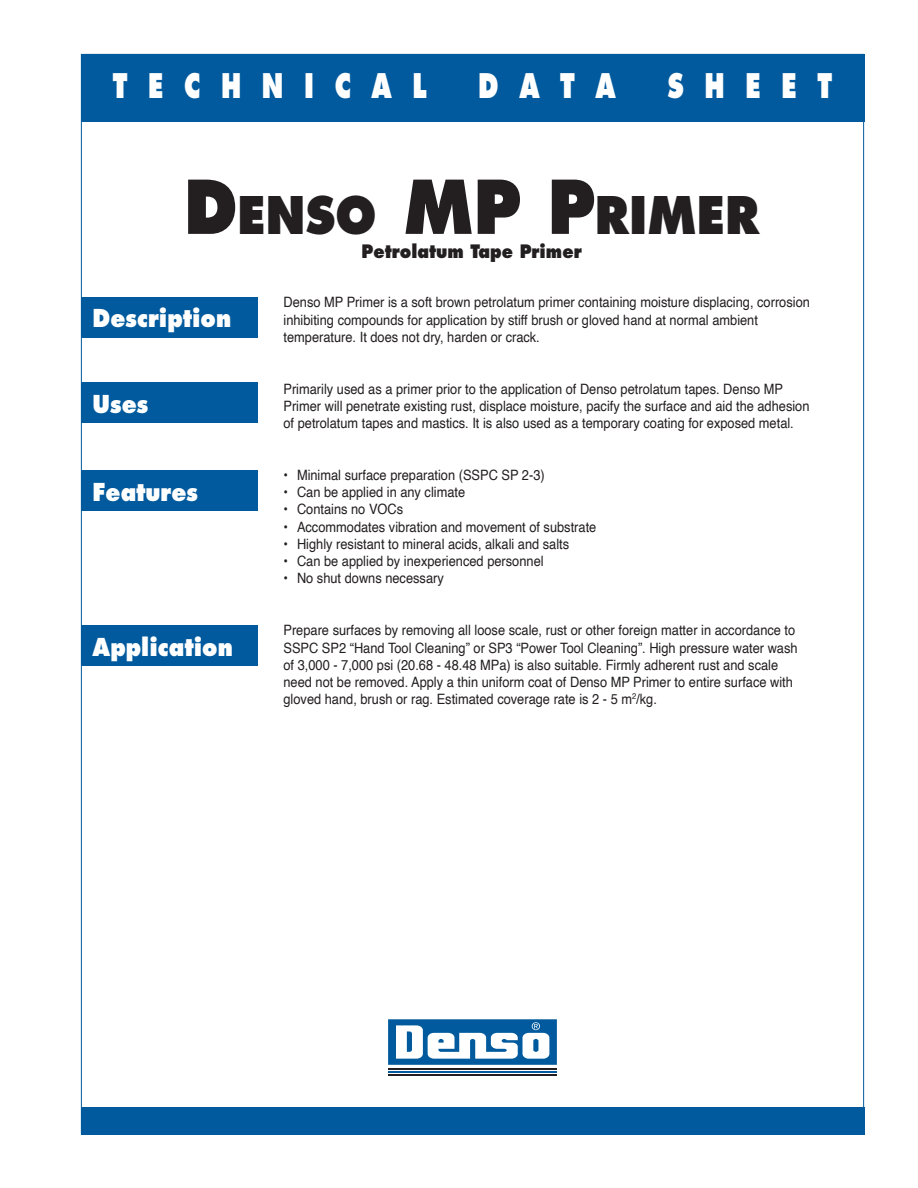
<style>
.page{position:relative;width:918px;height:1188px;background:#fff}
.page>*{position:absolute;margin:0;border:0;box-sizing:border-box;transform-origin:0 0}
.t1{font:800 50.4px "Futura";color:#231f20;scale:.9 1}
.t2{font:800 33px "Futura";color:#fff;scale:.75 1}
.t3{font:800 24px "Futura";color:#fff;scale:.9 1}
.t4{font:800 18px "Futura";color:#231f20;scale:.9 1}
.t5{font:14.25px/17.2px "Helvetica";color:#231f20;scale:.9 1}
.s1{font-size:72px}
</style>
<div class="page">
<div style="left:81px;top:54px;width:783px;height:67px;background:#015a9d"></div>
<div style="left:81px;top:1107px;width:783px;height:27px;background:#015a9d"></div>
<div style="left:81px;top:297px;width:176px;height:40px;background:#015a9d"></div>
<div style="left:81px;top:382px;width:176px;height:41px;background:#015a9d"></div>
<div style="left:81px;top:471px;width:176px;height:40px;background:#015a9d"></div>
<div style="left:81px;top:625px;width:176px;height:41px;background:#015a9d"></div>
<hr style="left:388px;top:1068px;width:169px;height:2px;background:#231f20">
<hr style="left:388px;top:1071px;width:169px;height:2px;background:#015a9d">
<hr style="left:388px;top:1074px;width:169px;height:2px;background:#231f20">
<svg style="left:388px;top:1019px;width:169px;height:46px"></svg>
<h2 class="t2" style="left:113px;top:67px;width:420px">T E C H N I C A L</h2>
<h2 class="t2" style="left:478px;top:67px;width:185px">D A T A</h2>
<h2 class="t2" style="left:668px;top:67px;width:221px">S H E E T</h2>
<h1 class="t1" style="left:184px;top:187px;width:641px"><span class="s1">D</span>ENSO <span class="s1">MP P</span>RIMER</h1>
<p class="t4" style="left:362px;top:243px;width:246px">Petrolatum Tape Primer</p>
<h3 class="t3" style="left:93px;top:307px;width:156px">Description</h3>
<h3 class="t3" style="left:93px;top:393px;width:63px">Uses</h3>
<h3 class="t3" style="left:93px;top:481px;width:119px">Features</h3>
<h3 class="t3" style="left:93px;top:636px;width:157px">Application</h3>
<p class="t5" style="left:284px;top:295px;width:586px">Denso MP Primer is a soft brown petrolatum primer containing moisture displacing, corrosion inhibiting compounds for application by stiff brush or gloved hand at normal ambient temperature. It does not dry, harden or crack.</p>
<p class="t5" style="left:284px;top:381px;width:586px">Primarily used as a primer prior to the application of Denso petrolatum tapes. Denso MP<br>Primer will penetrate existing rust, displace moisture, pacify the surface and aid the adhesion of petrolatum tapes and mastics. It is also used as a temporary coating for exposed metal.</p>
<p class="t5" style="left:284px;top:468px;width:292px">• Minimal surface preparation (SSPC SP 2-3)</p>
<p class="t5" style="left:284px;top:485px;width:203px">• Can be applied in any climate</p>
<p class="t5" style="left:284px;top:502px;width:135px">• Contains no VOCs</p>
<p class="t5" style="left:284px;top:519px;width:349px">• Accommodates vibration and movement of substrate</p>
<p class="t5" style="left:284px;top:537px;width:319px">• Highly resistant to mineral acids, alkali and salts</p>
<p class="t5" style="left:284px;top:554px;width:291px">• Can be applied by inexperienced personnel</p>
<p class="t5" style="left:284px;top:571px;width:180px">• No shut downs necessary</p>
<p class="t5" style="left:284px;top:623px;width:573px">Prepare surfaces by removing all loose scale, rust or other foreign matter in accordance to SSPC SP2 “Hand Tool Cleaning” or SP3 “Power Tool Cleaning”. High pressure water wash of 3,000 - 7,000 psi (20.68 - 48.48 MPa) is also suitable. Firmly adherent rust and scale need not be removed. Apply a thin uniform coat of Denso MP Primer to entire surface with gloved hand, brush or rag. Estimated coverage rate is 2 - 5 m<sup>2</sup>/kg.</p>
</div>
